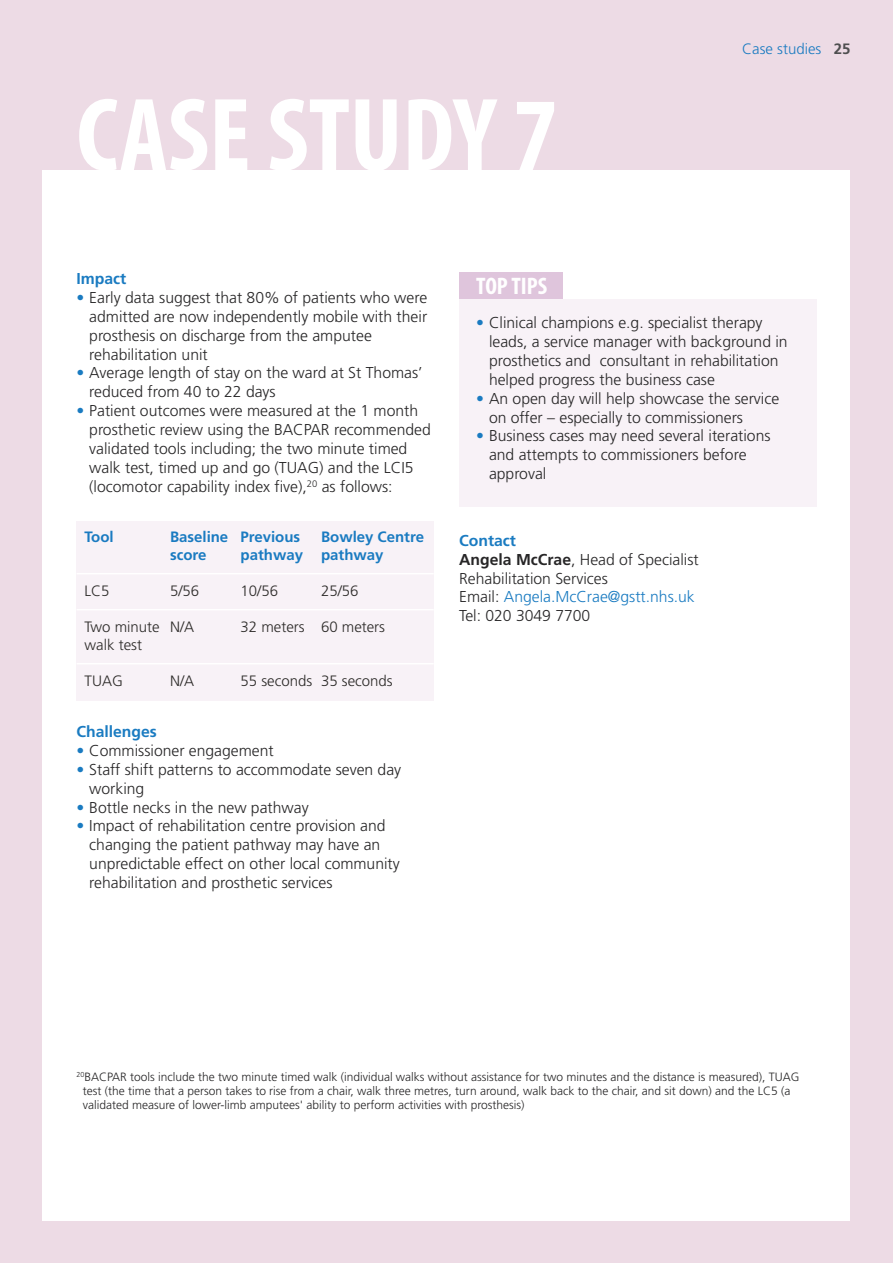
<style>
.page{position:relative;width:893px;height:1263px;background:#eddbe5}
.page>*{position:absolute;margin:0;border:0;box-sizing:border-box;transform-origin:0 0}
.t1{font:700 condensed 105px "Myriad Pro";color:#fff}
.t2{font:700 condensed 24px "Myriad Pro";color:#fff}
.t3{font:300 15.75px/18.9px "Frutiger";color:#272627}
.t4{font:700 15.75px "Frutiger";color:#1a7bc1}
.t5{font:300 15px/18px "Frutiger";color:#2d2b29}
.t6{font:700 15px/18px "Frutiger";color:#1a7bc1}
.t7{font:300 15px "Frutiger";color:#1a7bc1}
.t8{font:300 12px/14.4px "Frutiger";color:#272627}
.s1{font-weight:700;color:#4f4f50}
.s2{color:#1a7bc1}
.s3{font-weight:700;color:#1a7bc1}
.s4{font-weight:700}
</style>
<div class="page">
<div style="left:43px;top:170px;width:807px;height:1050px;background:#fff"></div>
<div style="left:459px;top:272px;width:103px;height:34px;background:#dfc5dc"></div>
<div style="left:459px;top:299px;width:357px;height:208px;background:#f8f2f7"></div>
<div style="left:77px;top:521px;width:357px;height:179px;background:#f8f2f7"></div>
<hr style="left:77px;top:573px;width:357px;height:1px;background:#fff">
<hr style="left:77px;top:609px;width:357px;height:1px;background:#fff">
<hr style="left:77px;top:663px;width:357px;height:1px;background:#fff">
<h1 class="t1" style="left:77px;top:98px;width:483px">CASE STUDY 7</h1>
<p class="t7" style="left:742px;top:43px;width:110px">Case studies <span class="s1">25</span></p>
<p class="t4" style="left:77px;top:272px;width:51px">Impact</p>
<p class="t3" style="left:89px;top:289px;width:339px;text-indent:-13px"><span class="s2">•</span> Early data suggest that 80% of patients who were admitted are now independently mobile with their prosthesis on discharge from the amputee rehabilitation unit</p>
<p class="t3" style="left:89px;top:365px;width:335px;text-indent:-13px"><span class="s2">•</span> Average length of stay on the ward at St Thomas’ reduced from 40 to 22 days</p>
<p class="t3" style="left:89px;top:403px;width:343px;text-indent:-13px"><span class="s2">•</span> Patient outcomes were measured at the 1 month prosthetic review using the BACPAR recommended validated tools including; the two minute timed walk test, timed up and go (TUAG) and the LCI5 (locomotor capability index five),<sup>20</sup> as follows:</p>
<p class="t6" style="left:85px;top:529px;width:31px">Tool</p>
<p class="t5" style="left:85px;top:583px;width:27px">LC5</p>
<p class="t5" style="left:85px;top:619px;width:77px">Two minute walk test</p>
<p class="t5" style="left:85px;top:673px;width:40px">TUAG</p>
<p class="t6" style="left:170px;top:529px;width:60px">Baseline score</p>
<p class="t5" style="left:170px;top:583px;width:31px">5/56</p>
<p class="t5" style="left:170px;top:619px;width:26px">N/A</p>
<p class="t5" style="left:170px;top:673px;width:26px">N/A</p>
<p class="t6" style="left:241px;top:529px;width:64px">Previous pathway</p>
<p class="t5" style="left:241px;top:583px;width:39px">10/56</p>
<p class="t5" style="left:241px;top:619px;width:66px">32 meters</p>
<p class="t6" style="left:321px;top:529px;width:104px">Bowley Centre pathway</p>
<p class="t5" style="left:321px;top:583px;width:39px">25/56</p>
<p class="t5" style="left:321px;top:619px;width:66px">60 meters</p>
<p class="t5" style="left:241px;top:673px;width:73px">55 seconds</p>
<p class="t5" style="left:321px;top:673px;width:73px">35 seconds</p>
<p class="t4" style="left:77px;top:725px;width:82px">Challenges</p>
<p class="t3" style="left:77px;top:742px;width:199px"><span class="s2">•</span> Commissioner engagement</p>
<p class="t3" style="left:89px;top:761px;width:313px;text-indent:-13px"><span class="s2">•</span> Staff shift patterns to accommodate seven day working</p>
<p class="t3" style="left:77px;top:799px;width:234px"><span class="s2">•</span> Bottle necks in the new pathway</p>
<p class="t3" style="left:89px;top:818px;width:312px;text-indent:-13px"><span class="s2">•</span> Impact of rehabilitation centre provision and changing the patient pathway may have an unpredictable effect on other local community rehabilitation and prosthetic services</p>
<h2 class="t2" style="left:476px;top:278px;width:72px">TOP TIPS</h2>
<p class="t3" style="left:489px;top:314px;width:300px;text-indent:-13px"><span class="s2">•</span> Clinical champions e.g. specialist therapy leads, a service manager with background in prosthetics and consultant in rehabilitation helped progress the business case</p>
<p class="t3" style="left:489px;top:390px;width:292px;text-indent:-13px"><span class="s2">•</span> An open day will help showcase the service on offer – especially to commissioners</p>
<p class="t3" style="left:489px;top:428px;width:283px;text-indent:-13px"><span class="s2">•</span> Business cases may need several iterations and attempts to commissioners before approval</p>
<p class="t3" style="left:459px;top:532px;width:241px"><span class="s3">Contact<br></span><span class="s4">Angela McCrae</span>, Head of Specialist<br>Rehabilitation Services<br>Email: <span class="s2">Angela.McCrae@gstt.nhs.uk<br></span>Tel: 020 3049 7700</p>
<p class="t8" style="left:83px;top:1070px;width:718px;text-indent:-6px"><sup>20</sup>BACPAR tools include the two minute timed walk (individual walks without assistance for two minutes and the distance is measured), TUAG test (the time that a person takes to rise from a chair, walk three metres, turn around, walk back to the chair, and sit down) and the LC5 (a validated measure of lower-limb amputees' ability to perform activities with prosthesis)</p>
</div>
